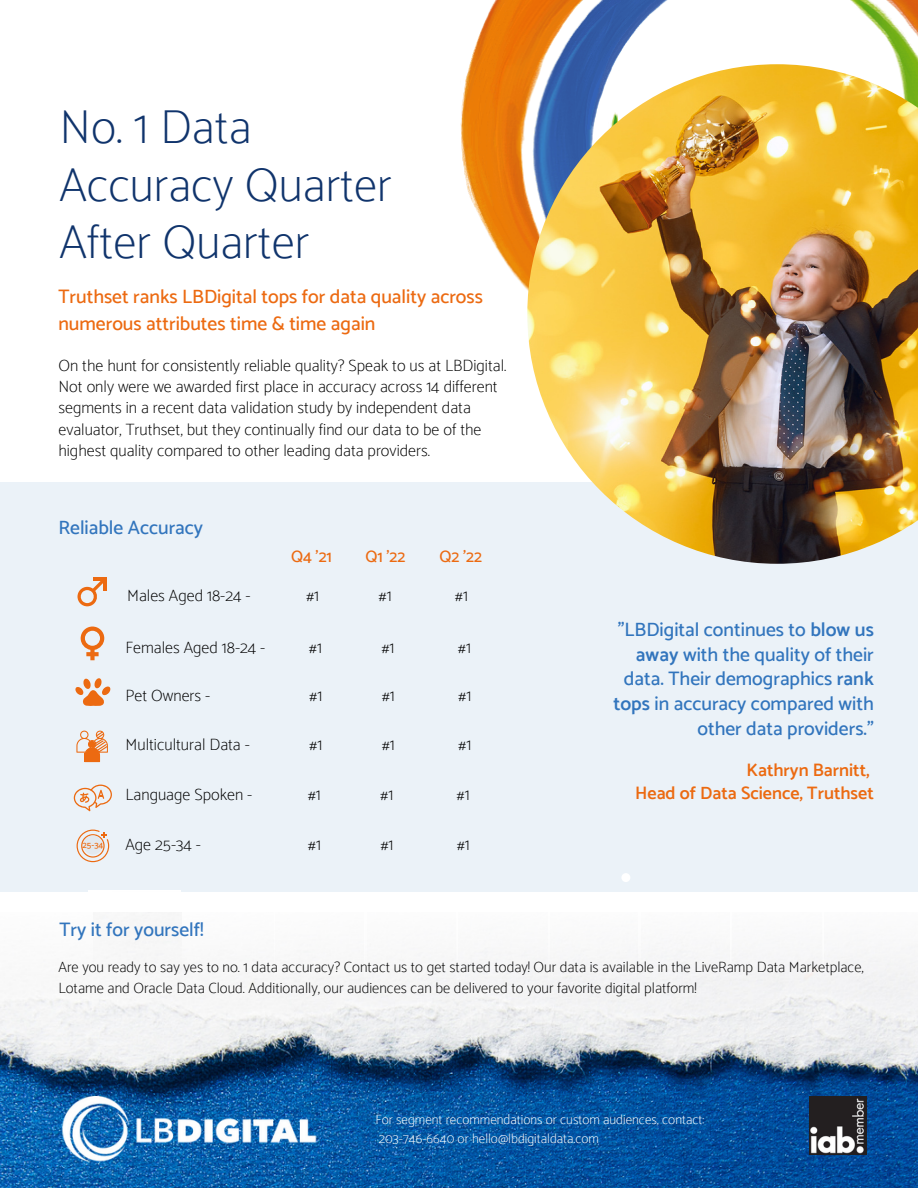
<style>
.page{position:relative;width:918px;height:1188px;background:#fff}
.page>*{position:absolute;margin:0;border:0;box-sizing:border-box;transform-origin:0 0}
.t1{font:100 48px/57.3px "Catamaran";color:#10346c}
.t2{font:500 19.5px/24.8px "Catamaran";color:#3275bd;text-align:right}
.t3{font:500 19.5px/27px "Catamaran";color:#ec6a11}
.t4{font:600 18px/22.5px "Catamaran";color:#ec6a11;text-align:right}
.t5{font:100 16.5px/21.3px "Catamaran";color:#000}
.t6{font:500 16.5px "Catamaran";color:#ec6a11}
.t7{font:100 15px/21.3px "Catamaran";color:#000}
.t8{font:100 13.5px/19.5px "Catamaran";color:#fff}
.t9{font:500 9px "Catamaran";color:#ec6a11}
.s1{font-weight:600}
</style>
<div class="page">
<div style="left:0;top:482px;width:918px;height:410px;background:#ebf2f8"></div>
<div style="left:89px;top:890px;width:92px;height:93px;background:#fff"></div>
<img style="left:0;top:912px;width:918px;height:276px">
<div style="left:621px;top:873px;width:9px;height:9px;background:#fff;border-radius:50%"></div>
<img style="left:809px;top:1096px;width:58px;height:59px">
<img style="left:59px;top:1096px;width:260px;height:69px">
<div style="left:0;top:892px;width:92px;height:92px;background:#fbfbfb"></div>
<div style="left:182px;top:892px;width:93px;height:92px;background:#fafafa"></div>
<div style="left:274px;top:892px;width:93px;height:92px;background:#fafafa"></div>
<div style="left:365px;top:892px;width:92px;height:92px;background:#f9f9fa"></div>
<div style="left:457px;top:892px;width:92px;height:92px;background:#f9f9f9"></div>
<div style="left:548px;top:892px;width:93px;height:92px;background:#f9f9f9"></div>
<div style="left:639px;top:892px;width:92px;height:92px;background:#f9f9f9"></div>
<div style="left:731px;top:892px;width:92px;height:92px;background:#f8f8f9"></div>
<div style="left:823px;top:892px;width:92px;height:92px;background:#f8f8f9"></div>
<hr style="left:916px;top:892px;width:2px;height:92px;background:#bfbfbf">
<img style="left:460px;top:0;width:458px;height:290px">
<img style="left:527px;top:64px;width:391px;height:500px">
<svg style="left:75px;top:678px;width:36px;height:28px"></svg>
<svg style="left:76px;top:731px;width:32px;height:31px"></svg>
<svg style="left:74px;top:785px;width:38px;height:26px"></svg>
<svg style="left:78px;top:580px;width:26px;height:26px"></svg>
<hr style="left:93px;top:577px;width:14px;height:3px;background:#ec6a11">
<hr style="left:104px;top:577px;width:3px;height:14px;background:#ec6a11">
<svg style="left:81px;top:627px;width:23px;height:33px"></svg>
<svg style="left:77px;top:830px;width:32px;height:32px"></svg>
<div style="left:83px;top:836px;width:19px;height:19px;background:#e3e9ef;border-radius:50%"></div>
<h1 class="t1" style="left:59px;top:98px;width:334px">No. 1 Data<br>Accuracy Quarter<br>After Quarter</h1>
<p class="t3" style="left:58px;top:283px;width:426px">Truthset ranks LBDigital tops for data quality across numerous attributes time &amp; time again</p>
<p class="t5" style="left:58px;top:354px;width:449px">On the hunt for consistently reliable quality? Speak to us at LBDigital.<br>Not only were we awarded first place in accuracy across 14 different segments in a recent data validation study by independent data evaluator, Truthset, but they continually find our data to be of the highest quality compared to other leading data providers.</p>
<p class="t2" style="left:58px;top:515px;width:146px">Reliable Accuracy</p>
<p class="t6" style="left:291px;top:546px;width:42px">Q4 '21</p>
<p class="t6" style="left:365px;top:546px;width:42px">Q1 '22</p>
<p class="t6" style="left:440px;top:546px;width:44px">Q2 '22</p>
<p class="t9" style="left:83px;top:840px;width:22px">25-34</p>
<p class="t5" style="left:127px;top:585px;width:125px">Males Aged 18-24 -</p>
<p class="t5" style="left:306px;top:585px;width:15px">#1</p>
<p class="t5" style="left:379px;top:585px;width:15px">#1</p>
<p class="t5" style="left:455px;top:585px;width:15px">#1</p>
<p class="t5" style="left:126px;top:637px;width:141px">Females Aged 18-24 -</p>
<p class="t5" style="left:309px;top:637px;width:15px">#1</p>
<p class="t5" style="left:381px;top:637px;width:15px">#1</p>
<p class="t5" style="left:458px;top:637px;width:15px">#1</p>
<p class="t5" style="left:126px;top:684px;width:86px">Pet Owners -</p>
<p class="t5" style="left:309px;top:684px;width:15px">#1</p>
<p class="t5" style="left:382px;top:684px;width:15px">#1</p>
<p class="t5" style="left:458px;top:684px;width:15px">#1</p>
<p class="t5" style="left:126px;top:734px;width:126px">Multicultural Data -</p>
<p class="t5" style="left:309px;top:734px;width:15px">#1</p>
<p class="t5" style="left:382px;top:734px;width:15px">#1</p>
<p class="t5" style="left:458px;top:734px;width:15px">#1</p>
<p class="t5" style="left:126px;top:784px;width:128px">Language Spoken -</p>
<p class="t5" style="left:308px;top:784px;width:15px">#1</p>
<p class="t5" style="left:380px;top:784px;width:15px">#1</p>
<p class="t5" style="left:457px;top:784px;width:15px">#1</p>
<p class="t5" style="left:126px;top:834px;width:77px">Age 25-34 -</p>
<p class="t5" style="left:308px;top:834px;width:15px">#1</p>
<p class="t5" style="left:380px;top:834px;width:15px">#1</p>
<p class="t5" style="left:457px;top:834px;width:15px">#1</p>
<p class="t2" style="left:613px;top:617px;width:262px">"LBDigital continues to <span class="s1">blow us away</span> with the quality of their data. Their demographics <span class="s1">rank tops</span> in accuracy compared with other data providers."</p>
<p class="t4" style="left:635px;top:759px;width:240px">Kathryn Barnitt,<br>Head of Data Science, Truthset</p>
<p class="t2" style="left:59px;top:916px;width:146px">Try it for yourself!</p>
<p class="t7" style="left:58px;top:956px;width:807px">Are you ready to say yes to no. 1 data accuracy? Contact us to get started today! Our data is available in the LiveRamp Data Marketplace,<br>Lotame and Oracle Data Cloud. Additionally, our audiences can be delivered to your favorite digital platform!</p>
<p class="t8" style="left:376px;top:1109px;width:330px">For segment recommendations or custom audiences, contact:<br>203-746-6640 or hello@lbdigitaldata.com</p>
</div>
